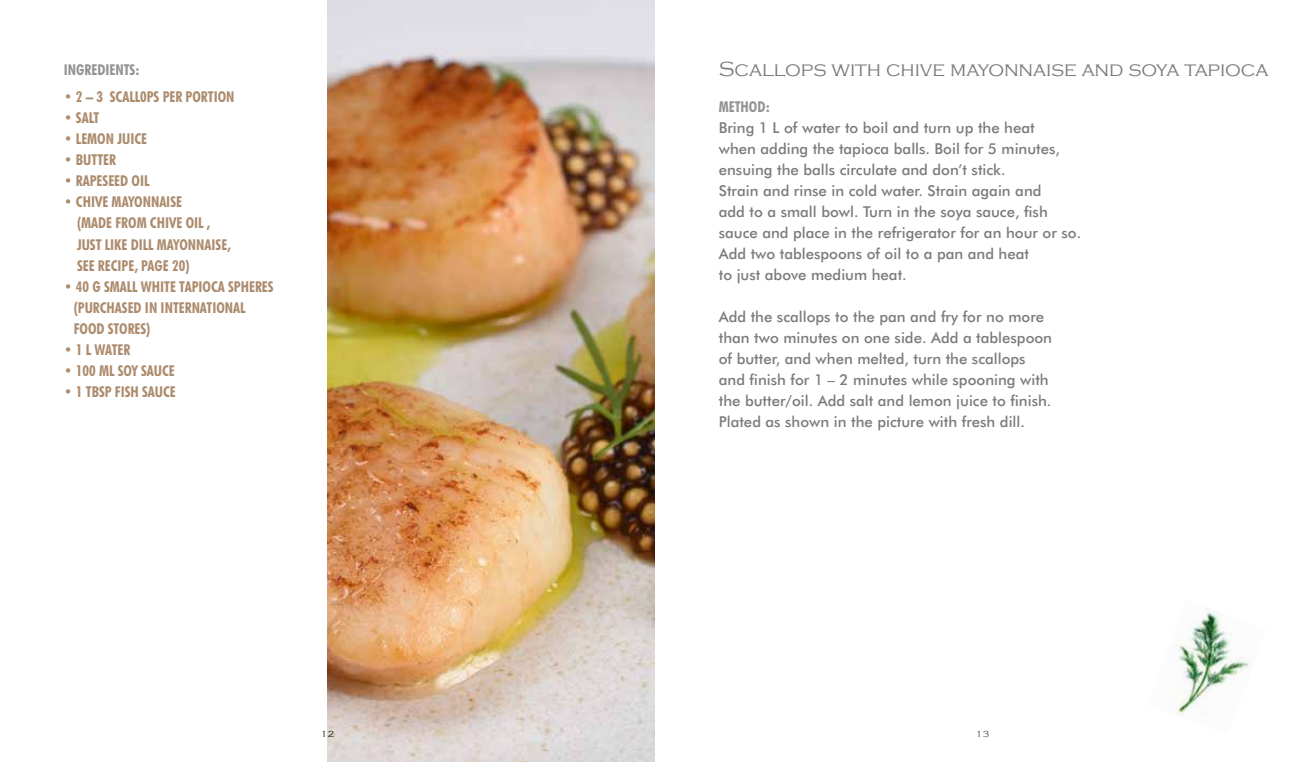
<style>
.page{position:relative;width:1310px;height:762px;background:#fff}
.page>*{position:absolute;margin:0;border:0;box-sizing:border-box;transform-origin:0 0}
.t1{font:300 21px "Copperplate Gothic";letter-spacing:-.005em;color:#7c7b7b}
.t2{font:500 15px/21px "Futura BT";color:#7c7b7b}
.t3{font:700 condensed 15px/21px "Futura BT";color:#ac8b6d}
.t4{font:700 condensed 15px "Futura BT";color:#929292}
.t5{font:300 9px "Copperplate Gothic";color:#000}
.t6{font:300 9px "Copperplate Gothic";color:#393a3c}
</style>
<div class="page">
<img style="left:327px;top:0;width:328px;height:761px">
<img style="left:1170px;top:608px;width:81px;height:107px">
<p class="t4" style="left:64px;top:61px;width:77px">INGREDIENTS:</p>
<p class="t3" style="left:64px;top:86px;width:172px">• 2 – 3 SCALL0PS PER PORTION</p>
<p class="t3" style="left:64px;top:107px;width:37px">• SALT</p>
<p class="t3" style="left:64px;top:128px;width:85px">• LEMON JUICE</p>
<p class="t3" style="left:64px;top:149px;width:54px">• BUTTER</p>
<p class="t3" style="left:64px;top:170px;width:87px">• RAPESEED OIL</p>
<p class="t3" style="left:77px;top:191px;width:155px;text-indent:-13px">• CHIVE MAYONNAISE<br>(MADE FROM CHIVE OIL ,<br>JUST LIKE DILL MAYONNAISE,<br>SEE RECIPE, PAGE 20)</p>
<p class="t3" style="left:74px;top:275px;width:201px;text-indent:-10px">• 40 G SMALL WHITE TAPIOCA SPHERES (PURCHASED IN INTERNATIONAL<br>FOOD STORES)</p>
<p class="t3" style="left:64px;top:338px;width:68px">• 1 L WATER</p>
<p class="t3" style="left:64px;top:359px;width:113px">• 100 ML SOY SAUCE</p>
<p class="t3" style="left:64px;top:380px;width:114px">• 1 TBSP FISH SAUCE</p>
<h1 class="t1" style="left:719px;top:58px;width:551px">Scallops with chive mayonnaise and soya tapioca</h1>
<p class="t4" style="left:719px;top:97px;width:53px">METHOD:</p>
<p class="t2" style="left:719px;top:117px;width:364px">Bring 1 L of water to boil and turn up the heat<br>when adding the tapioca balls. Boil for 5 minutes, ensuing the balls circulate and don’t stick.<br>Strain and rinse in cold water. Strain again and<br>add to a small bowl. Turn in the soya sauce, fish sauce and place in the refrigerator for an hour or so.<br>Add two tablespoons of oil to a pan and heat<br>to just above medium heat.</p>
<p class="t2" style="left:719px;top:306px;width:335px">Add the scallops to the pan and fry for no more than two minutes on one side. Add a tablespoon of butter, and when melted, turn the scallops and finish for 1 – 2 minutes while spooning with the butter/oil. Add salt and lemon juice to finish.<br>Plated as shown in the picture with fresh dill.</p>
<p class="t5" style="left:321px;top:729px;width:15px">12</p>
<p class="t6" style="left:975px;top:729px;width:15px">13</p>
</div>
